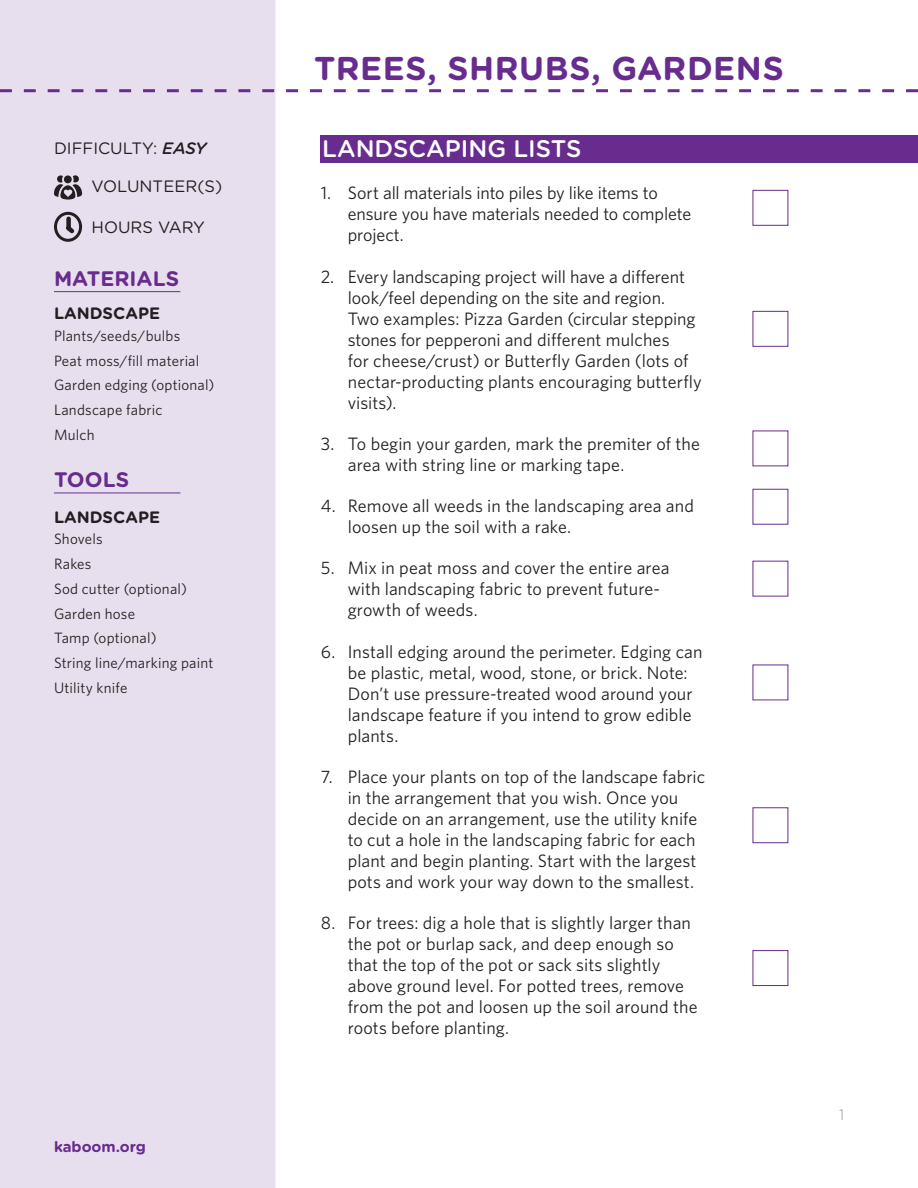
<style>
.page{position:relative;width:918px;height:1188px;background:#fff}
.page>*{position:absolute;margin:0;border:0;box-sizing:border-box;transform-origin:0 0}
.t1{font:700 33px "Gotham Rounded";letter-spacing:.015em;color:#672c8e}
.t2{font:500 24px "Gotham Rounded";color:#fff}
.t3{font:700 21px "Gotham Rounded";color:#672c8e}
.t4{font:18px/21px "Whitney";letter-spacing:.005em;color:#231f20}
.t5{font:16.5px "Gotham Rounded";color:#231f20}
.t6{font:700 16.5px "Gotham Rounded";color:#231f20}
.t7{font:15px "Whitney";letter-spacing:.015em;color:#231f20}
.website{font:700 15px "Gotham Rounded";color:#672c8e}
.t8{font:300 15px "Gotham Rounded";color:#939598}
.s1{font-weight:500;font-style:italic}
</style>
<div class="page">
<div style="left:0;top:0;width:275px;height:1188px;background:#e8dfee"></div>
<svg style="left:54px;top:175px;width:28px;height:25px"></svg>
<div style="left:54px;top:212px;width:28px;height:30px;border:3px solid #231f20;border-radius:50%"></div>
<svg style="left:62px;top:214px;width:16px;height:23px"></svg>
<hr style="left:54px;top:291px;width:126px;height:1px;background:#672c8e">
<svg style="left:0;top:89px;width:918px;height:3px"></svg>
<div style="left:321px;top:135px;width:597px;height:28px;background:#672c8e"></div>
<div style="left:753px;top:311px;width:35px;height:36px;border:1px solid #672c8e"></div>
<hr style="left:54px;top:493px;width:126px;height:1px;background:#672c8e">
<div style="left:753px;top:950px;width:35px;height:36px;border:1px solid #672c8e"></div>
<p class="t5" style="left:54px;top:137px;width:154px">DIFFICULTY: <span class="s1">EASY</span></p>
<p class="t5" style="left:92px;top:175px;width:132px">VOLUNTEER(S)</p>
<p class="t5" style="left:92px;top:215px;width:115px">HOURS VARY</p>
<p class="t3" style="left:54px;top:263px;width:127px">MATERIALS</p>
<p class="t6" style="left:54px;top:301px;width:108px">LANDSCAPE</p>
<p class="t7" style="left:54px;top:326px;width:128px">Plants/seeds/bulbs</p>
<p class="t7" style="left:54px;top:350px;width:147px">Peat moss/fill material</p>
<p class="t7" style="left:54px;top:375px;width:162px">Garden edging (optional)</p>
<p class="t7" style="left:54px;top:400px;width:110px">Landscape fabric</p>
<p class="t7" style="left:54px;top:425px;width:42px">Mulch</p>
<p class="t3" style="left:54px;top:465px;width:77px">TOOLS</p>
<p class="t6" style="left:54px;top:505px;width:108px">LANDSCAPE</p>
<p class="t7" style="left:54px;top:529px;width:50px">Shovels</p>
<p class="t7" style="left:54px;top:554px;width:39px">Rakes</p>
<p class="t7" style="left:54px;top:579px;width:135px">Sod cutter (optional)</p>
<p class="t7" style="left:54px;top:604px;width:83px">Garden hose</p>
<p class="t7" style="left:54px;top:628px;width:104px">Tamp (optional)</p>
<p class="t7" style="left:54px;top:653px;width:161px">String line/marking paint</p>
<p class="t7" style="left:54px;top:678px;width:75px">Utility knife</p>
<p class="website" style="left:54px;top:1136px;width:94px">kaboom.org</p>
<p class="t1" style="left:314px;top:45px;width:471px">TREES, SHRUBS, GARDENS</p>
<p class="t2" style="left:322px;top:132px;width:261px">LANDSCAPING LISTS</p>
<p class="t4" style="left:348px;top:182px;width:345px;text-indent:-27px">1. Sort all materials into piles by like items to ensure you have materials needed to complete project.</p>
<p class="t4" style="left:348px;top:265px;width:356px;text-indent:-27px">2. Every landscaping project will have a different look/feel depending on the site and region.<br>Two examples: Pizza Garden (circular stepping stones for pepperoni and different mulches<br>for cheese/crust) or Butterfly Garden (lots of nectar-producting plants encouraging butterfly visits).</p>
<p class="t4" style="left:348px;top:433px;width:354px;text-indent:-27px">3. To begin your garden, mark the premiter of the area with string line or marking tape.</p>
<p class="t4" style="left:348px;top:495px;width:348px;text-indent:-27px">4. Remove all weeds in the landscaping area and loosen up the soil with a rake.</p>
<p class="t4" style="left:348px;top:557px;width:323px;text-indent:-27px">5. Mix in peat moss and cover the entire area with landscaping fabric to prevent future&shy;growth of weeds.</p>
<p class="t4" style="left:348px;top:640px;width:356px;text-indent:-27px">6. Install edging around the perimeter. Edging can be plastic, metal, wood, stone, or brick. Note:<br>Don’t use pressure-treated wood around your landscape feature if you intend to grow edible plants.</p>
<p class="t4" style="left:348px;top:766px;width:359px;text-indent:-27px">7. Place your plants on top of the landscape fabric in the arrangement that you wish. Once you decide on an arrangement, use the utility knife to cut a hole in the landscaping fabric for each plant and begin planting. Start with the largest pots and work your way down to the smallest.</p>
<p class="t4" style="left:348px;top:912px;width:351px;text-indent:-27px">8. For trees: dig a hole that is slightly larger than the pot or burlap sack, and deep enough so that the top of the pot or sack sits slightly above ground level. For potted trees, remove from the pot and loosen up the soil around the roots before planting.</p>
<p class="t8" style="left:839px;top:1105px;width:7px">1</p>
</div>
